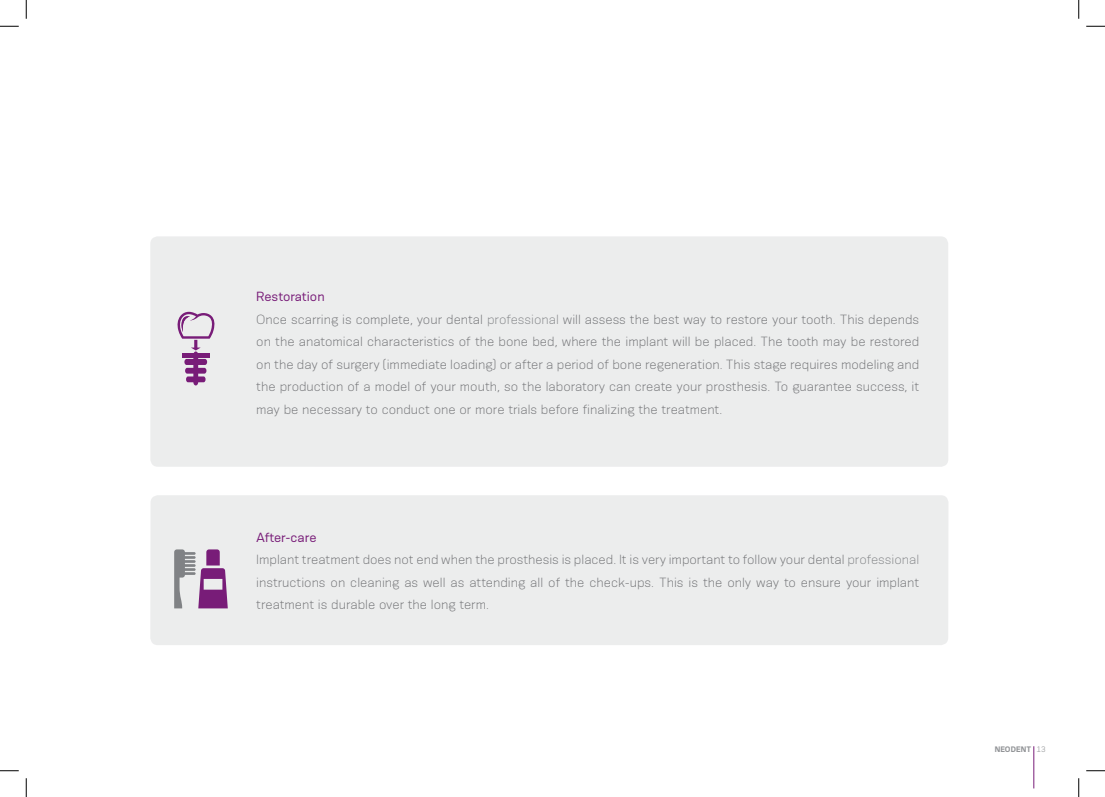
<style>
.page{position:relative;width:1105px;height:797px;background:#fff}
.page>*{position:absolute;margin:0;border:0;box-sizing:border-box;transform-origin:0 0}
.Texto_limpo{font:300 12.5px/22.5px "Konsens";color:#6c6d70;text-align:justify}
.Texto_limpo-2{font:12.5px "Konsens";color:#781c78}
.t1{font:700 7.5px "Konsens";letter-spacing:.01em;color:#939598}
.s1{color:#808285}
.s2{font-weight:400}
</style>
<div class="page">
<hr style="left:1033px;top:746px;width:1px;height:42px;background:#781c78">
<div style="left:150px;top:236px;width:798px;height:231px;background:#eceded;border-radius:8px"></div>
<svg style="left:177px;top:312px;width:38px;height:73px"></svg>
<div style="left:150px;top:495px;width:798px;height:150px;background:#eceded;border-radius:8px"></div>
<svg style="left:174px;top:549px;width:54px;height:59px"></svg>
<svg style="left:0;top:25px;width:19px;height:2px"></svg>
<svg style="left:1086px;top:25px;width:19px;height:2px"></svg>
<svg style="left:0;top:770px;width:19px;height:1px"></svg>
<svg style="left:1086px;top:770px;width:19px;height:1px"></svg>
<svg style="left:25px;top:0;width:2px;height:19px"></svg>
<svg style="left:25px;top:778px;width:2px;height:19px"></svg>
<svg style="left:1078px;top:0;width:1px;height:19px"></svg>
<svg style="left:1078px;top:778px;width:1px;height:19px"></svg>
<p class="Texto_limpo-2" style="left:256px;top:289px;width:70px">Restoration</p>
<p class="Texto_limpo" style="left:256px;top:307px;width:664px">Once scarring is complete, your dental <span class="s1">professional</span> will assess the best way to restore your tooth. This depends on the anatomical characteristics of the bone bed, where the implant will be placed. The tooth may be restored on the day of surgery (immediate loading) or after a period of bone regeneration. This stage requires modeling and the production of a model of your mouth, so the laboratory can create your prosthesis. To guarantee success, it may be necessary to conduct one or more trials before finalizing the treatment.</p>
<p class="Texto_limpo-2" style="left:256px;top:529px;width:62px">After-care</p>
<p class="Texto_limpo" style="left:256px;top:548px;width:664px">Implant treatment does not end when the prosthesis is placed. It is very important to follow your dental <span class="s1">professional </span>instructions on cleaning as well as attending all of the check-ups. This is the only way to ensure your implant treatment is durable over the long term.</p>
<p class="t1" style="left:995px;top:744px;width:52px">NEODENT <span class="s2">13</span></p>
</div>
